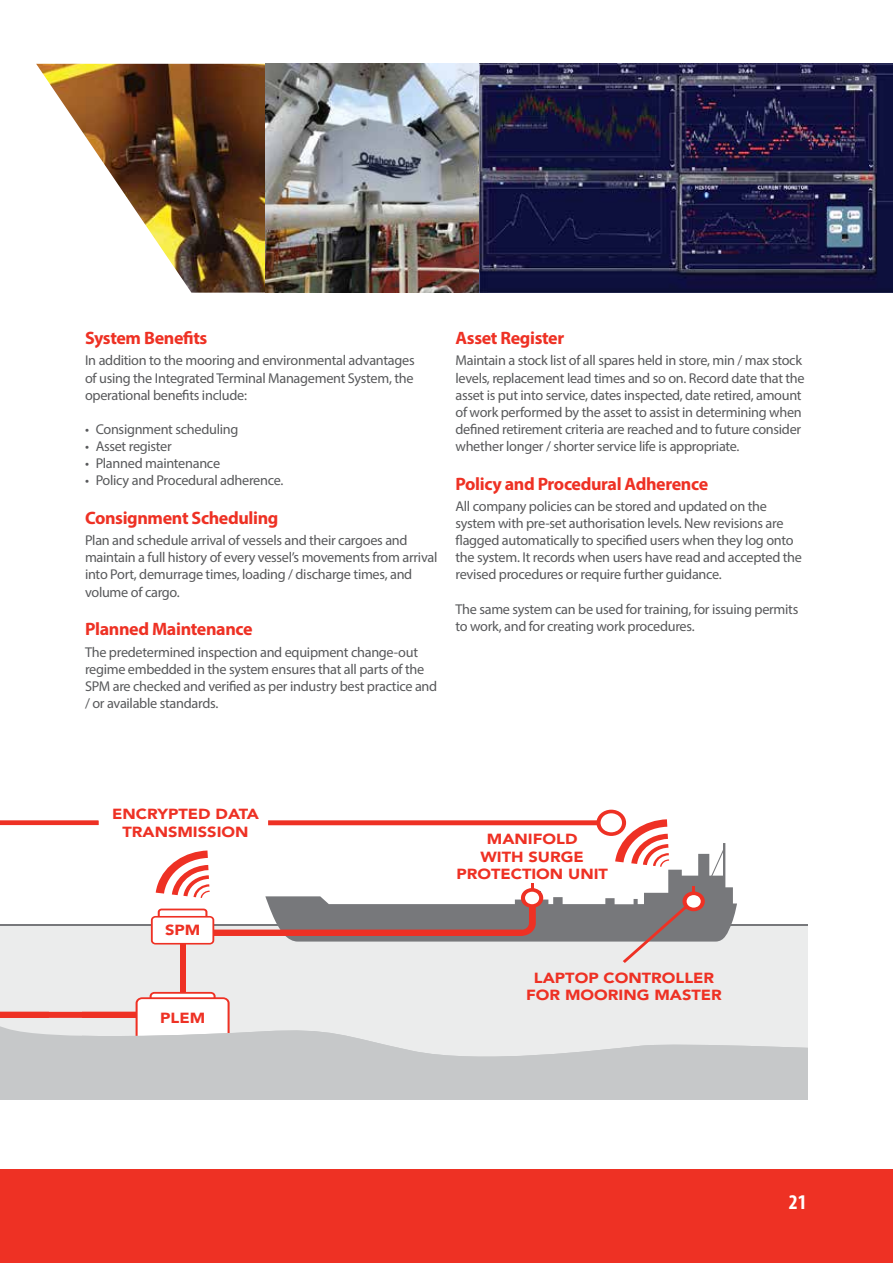
<style>
.page{position:relative;width:893px;height:1263px;background:#fff}
.page>*{position:absolute;margin:0;border:0;box-sizing:border-box;transform-origin:0 0}
.t1{font:700 condensed 21px "Myriad Pro";color:#fff}
.t2{font:700 18px "Myriad Pro";letter-spacing:-.02em;color:#ee3124}
.t3{font:900 14.55px/17.4px "Avenir";color:#ee3124;text-align:center;scale:1.13 1}
.t4{font:14.25px/17.1px "Myriad Pro";letter-spacing:-.02em;color:#58595b}
</style>
<div class="page">
<img style="left:36px;top:64px;width:230px;height:229px">
<div style="left:0;top:1169px;width:893px;height:94px;background:#ee3124"></div>
<svg style="left:705px;top:843px;width:28px;height:58px"></svg>
<svg style="left:711px;top:849px;width:13px;height:27px"></svg>
<svg style="left:0;top:901px;width:808px;height:199px;background:#ced0d1"></svg>
<hr style="left:1px;top:925px;width:807px;height:1px;background:#77787b">
<svg style="left:0;top:809px;width:705px;height:239px"></svg>
<img style="left:266px;top:64px;width:214px;height:229px">
<img style="left:480px;top:64px;width:413px;height:229px">
<p class="t2" style="left:85px;top:326px;width:124px">System Benefits</p>
<p class="t4" style="left:85px;top:352px;width:331px;text-align:justify">In addition to the mooring and environmental advantages of using the Integrated Terminal Management System, the operational benefits include:</p>
<p class="t4" style="left:85px;top:420px;width:155px">• Consignment scheduling</p>
<p class="t4" style="left:85px;top:437px;width:88px">• Asset register</p>
<p class="t4" style="left:85px;top:454px;width:137px">• Planned maintenance</p>
<p class="t4" style="left:85px;top:472px;width:200px">• Policy and Procedural adherence.</p>
<p class="t2" style="left:85px;top:506px;width:195px">Consignment Scheduling</p>
<p class="t4" style="left:85px;top:532px;width:354px">Plan and schedule arrival of vessels and their cargoes and maintain a full history of every vessel’s movements from arrival into Port, demurrage times, loading / discharge times, and volume of cargo.</p>
<p class="t2" style="left:85px;top:617px;width:169px">Planned Maintenance</p>
<p class="t4" style="left:85px;top:643px;width:354px">The predetermined inspection and equipment change-out regime embedded in the system ensures that all parts of the SPM are checked and verified as per industry best practice and / or available standards.</p>
<p class="t2" style="left:455px;top:326px;width:110px">Asset Register</p>
<p class="t4" style="left:455px;top:352px;width:351px">Maintain a stock list of all spares held in store, min / max stock levels, replacement lead times and so on. Record date that the asset is put into service, dates inspected, date retired, amount of work performed by the asset to assist in determining when defined retirement criteria are reached and to future consider whether longer / shorter service life is appropriate.</p>
<p class="t2" style="left:455px;top:472px;width:254px">Policy and Procedural Adherence</p>
<p class="t4" style="left:455px;top:497px;width:348px">All company policies can be stored and updated on the system with pre-set authorisation levels. New revisions are flagged automatically to specified users when they log onto the system. It records when users have read and accepted the revised procedures or require further guidance.</p>
<p class="t4" style="left:455px;top:600px;width:344px">The same system can be used for training, for issuing permits to work, and for creating work procedures.</p>
<p class="t3" style="left:112px;top:805px;width:131px">ENCRYPTED DATA<br>TRANSMISSION</p>
<p class="t3" style="left:165px;top:920px;width:33px">SPM</p>
<p class="t3" style="left:160px;top:1009px;width:41px">PLEM</p>
<p class="t3" style="left:456px;top:830px;width:136px">MANIFOLD<br>WITH SURGE<br>PROTECTION UNIT</p>
<p class="t3" style="left:526px;top:968px;width:175px">LAPTOP CONTROLLER<br>FOR MOORING MASTER</p>
<h1 class="t1" style="left:769px;top:1188px;width:39px">9 21</h1>
</div>
